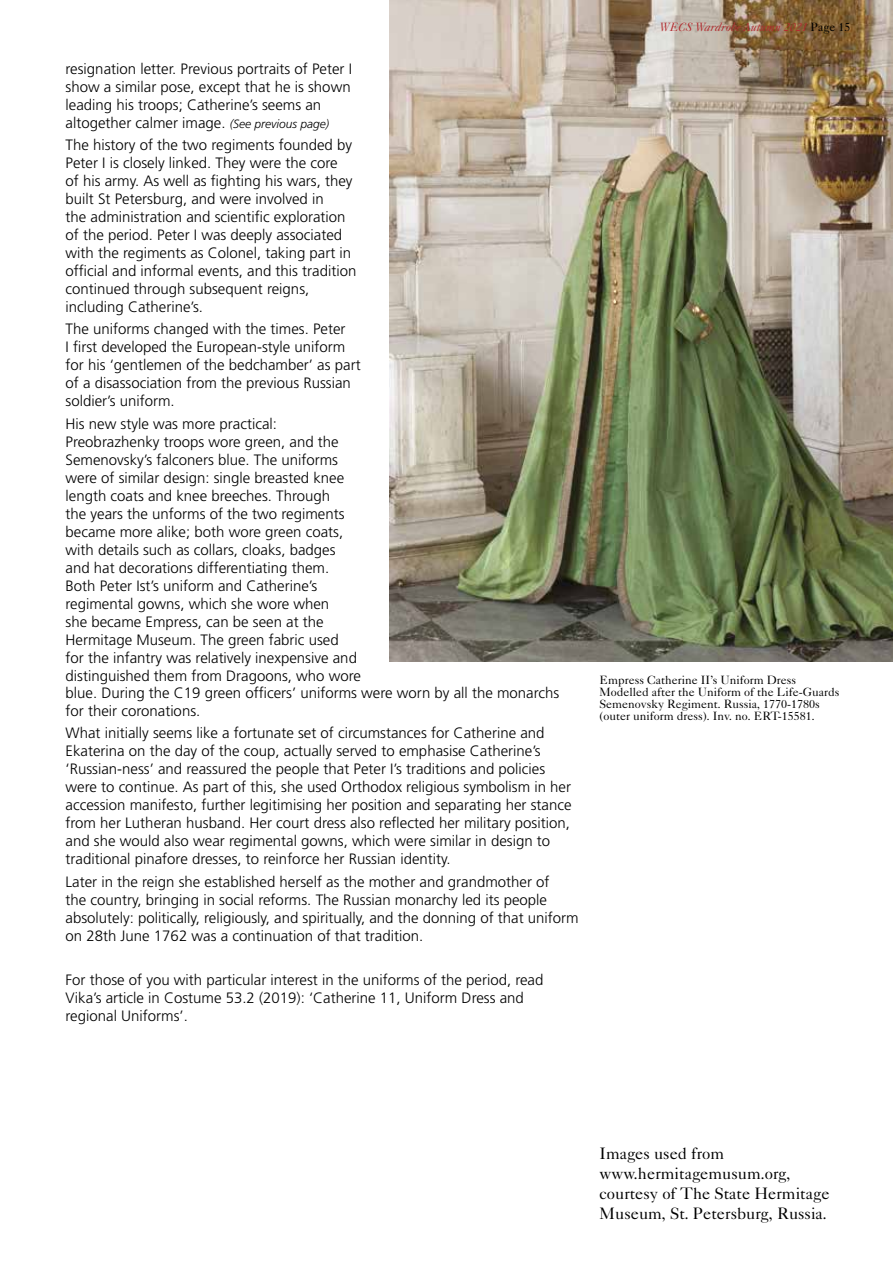
<style>
.page{position:relative;width:893px;height:1263px;background:#fff}
.page>*{position:absolute;margin:0;border:0;box-sizing:border-box;transform-origin:0 0}
.t1{font:16.5px/19.8px "Caslon Five Forty";color:#000}
.t2{font:300 15px/18px "Frutiger";color:#000}
.t3{font:12px/12px "Caslon Five Forty";color:#000}
.t4{font:italic 12px "Caslon Five Forty";color:#b22a2e}
.s1{font-style:italic;font-size:12px}
.s2{font-style:normal;color:#000}
</style>
<div class="page">
<img style="left:390px;top:0;width:503px;height:662px">
<p class="t2" style="left:66px;top:60px;width:288px">resignation letter. Previous portraits of Peter I show a similar pose, except that he is shown leading his troops; Catherine’s seems an altogether calmer image. <span class="s1">(See previous page)</span></p>
<p class="t2" style="left:66px;top:136px;width:292px">The history of the two regiments founded by Peter I is closely linked. They were the core<br>of his army. As well as fighting his wars, they built St Petersburg, and were involved in<br>the administration and scientific exploration of the period. Peter I was deeply associated with the regiments as Colonel, taking part in official and informal events, and this tradition continued through subsequent reigns, including Catherine’s.</p>
<p class="t2" style="left:66px;top:320px;width:297px">The uniforms changed with the times. Peter<br>I first developed the European-style uniform for his ‘gentlemen of the bedchamber’ as part of a disassociation from the previous Russian soldier’s uniform.</p>
<p class="t2" style="left:66px;top:414px;width:495px">His new style was more practical:<br>Preobrazhenky troops wore green, and the<br>Semenovsky’s falconers blue. The uniforms<br>were of similar design: single breasted knee<br>length coats and knee breeches. Through<br>the years the unforms of the two regiments<br>became more alike; both wore green coats,<br>with details such as collars, cloaks, badges<br>and hat decorations differentiating them.<br>Both Peter Ist’s uniform and Catherine’s<br>regimental gowns, which she wore when<br>she became Empress, can be seen at the<br>Hermitage Museum. The green fabric used<br>for the infantry was relatively inexpensive and<br>distinguished them from Dragoons, who wore<br>blue. During the C19 green officers’ uniforms were worn by all the monarchs for their coronations.</p>
<p class="t2" style="left:66px;top:724px;width:507px">What initially seems like a fortunate set of circumstances for Catherine and Ekaterina on the day of the coup, actually served to emphasise Catherine’s ‘Russian-ness’ and reassured the people that Peter I’s traditions and policies were to continue. As part of this, she used Orthodox religious symbolism in her accession manifesto, further legitimising her position and separating her stance from her Lutheran husband. Her court dress also reflected her military position, and she would also wear regimental gowns, which were similar in design to traditional pinafore dresses, to reinforce her Russian identity.</p>
<p class="t2" style="left:66px;top:872px;width:515px">Later in the reign she established herself as the mother and grandmother of<br>the country, bringing in social reforms. The Russian monarchy led its people absolutely: politically, religiously, and spiritually, and the donning of that uniform on 28th June 1762 was a continuation of that tradition.</p>
<p class="t2" style="left:66px;top:971px;width:479px">For those of you with particular interest in the uniforms of the period, read<br>Vika’s article in Costume 53.2 (2019): ‘Catherine 11, Uniform Dress and regional Uniforms’.</p>
<p class="t4" style="left:660px;top:19px;width:192px">WECS Wardrobe Autumn 2021 <span class="s2">Page 15</span></p>
<p class="t3" style="left:600px;top:674px;width:241px">Empress Catherine II’s Uniform Dress Modelled after the Uniform of the Life-Guards Semenovsky Regiment. Russia, 1770-1780s (outer uniform dress). Inv. no. ERT-15581.</p>
<p class="t1" style="left:600px;top:1143px;width:232px">Images used from www.hermitagemusum.org, courtesy of The State Hermitage<br>Museum, St. Petersburg, Russia.</p>
</div>
